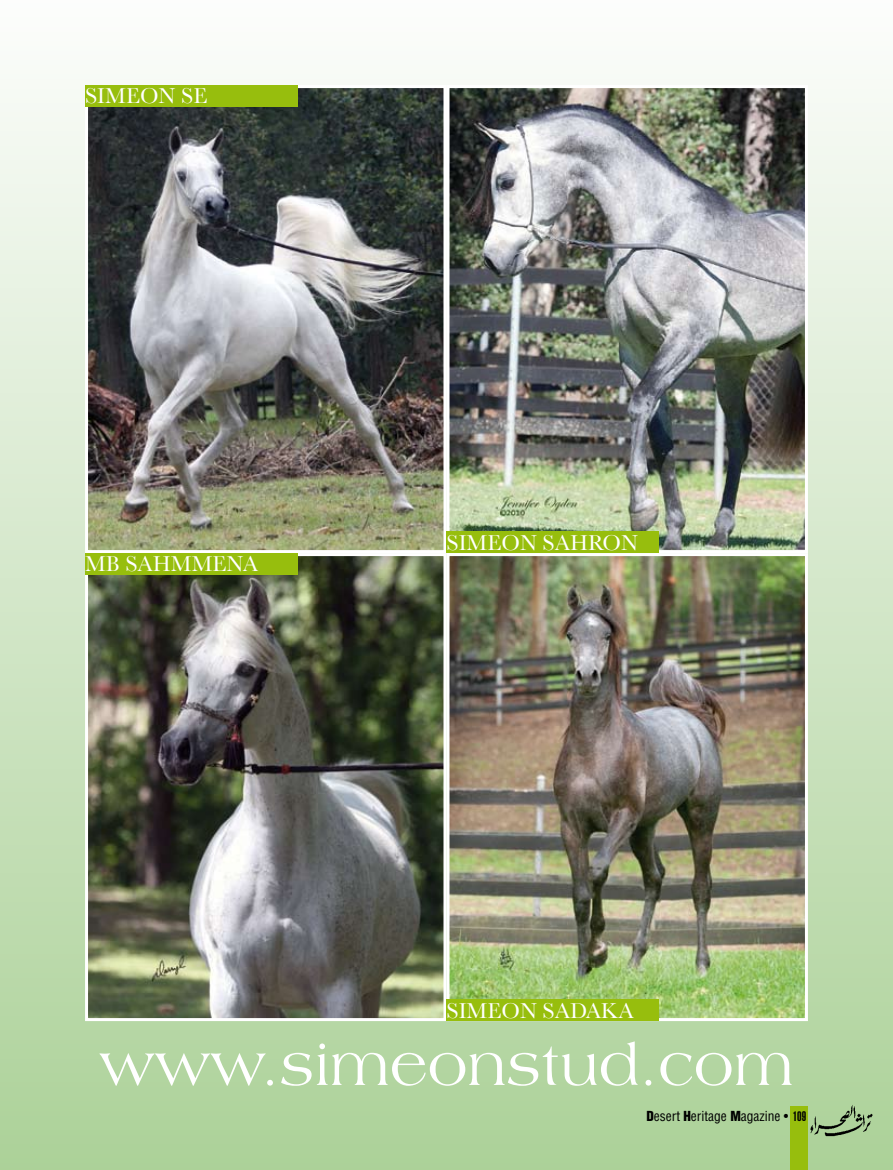
<style>
.page{position:relative;width:893px;height:1170px;background:#fff}
.page>*{position:absolute;margin:0;border:0;box-sizing:border-box;transform-origin:0 0}
.t1{font:60px "Americana";color:#fff}
.t2{font:22.5px "Baskerville";color:#fff}
.t3{font:condensed 13.5px "Helvetica";color:#000}
.s1{font-weight:900}
.s2{font-weight:900;font-stretch:extra-condensed}
</style>
<div class="page">
<div style="left:0;top:0;width:893px;height:1169px;background:linear-gradient(to bottom,#fcfdfc,#acd198)"></div>
<div style="left:791px;top:1106px;width:17px;height:63px;background:#97be0d"></div>
<img style="left:808px;top:1103px;width:70px;height:37px">
<img style="left:89px;top:89px;width:353px;height:460px">
<div style="left:85px;top:85px;width:361px;height:468px;border:3px solid #fff"></div>
<img style="left:89px;top:557px;width:353px;height:459px">
<div style="left:85px;top:553px;width:361px;height:467px;border:3px solid #fff"></div>
<img style="left:450px;top:89px;width:354px;height:460px">
<div style="left:446px;top:85px;width:362px;height:468px;border:3px solid #fff"></div>
<img style="left:450px;top:557px;width:354px;height:459px">
<div style="left:446px;top:553px;width:362px;height:467px;border:3px solid #fff"></div>
<div style="left:85px;top:85px;width:213px;height:21px;background:#97be0d"></div>
<div style="left:85px;top:553px;width:213px;height:21px;background:#97be0d"></div>
<div style="left:446px;top:531px;width:213px;height:22px;background:#97be0d"></div>
<div style="left:446px;top:999px;width:213px;height:21px;background:#97be0d"></div>
<p class="t2" style="left:85px;top:83px;width:59px">SIMEON</p>
<p class="t2" style="left:181px;top:83px;width:14px">SE</p>
<p class="t2" style="left:85px;top:550px;width:56px">MB SAH</p>
<p class="t2" style="left:171px;top:550px;width:58px">MMENA</p>
<p class="t2" style="left:446px;top:529px;width:59px">SIMEON</p>
<p class="t2" style="left:543px;top:529px;width:17px">SAHRON</p>
<p class="t2" style="left:446px;top:997px;width:59px">SIMEON</p>
<p class="t2" style="left:543px;top:997px;width:16px">SADA</p>
<p class="t2" style="left:601px;top:997px;width:34px">KA</p>
<h1 class="t1" style="left:99px;top:1031px;width:696px">www.simeonstud.com</h1>
<p class="t3" style="left:646px;top:1107px;width:161px"><span class="s1">D</span>esert <span class="s1">H</span>eritage <span class="s1">M</span>agazine • <span class="s2">109</span></p>
</div>
